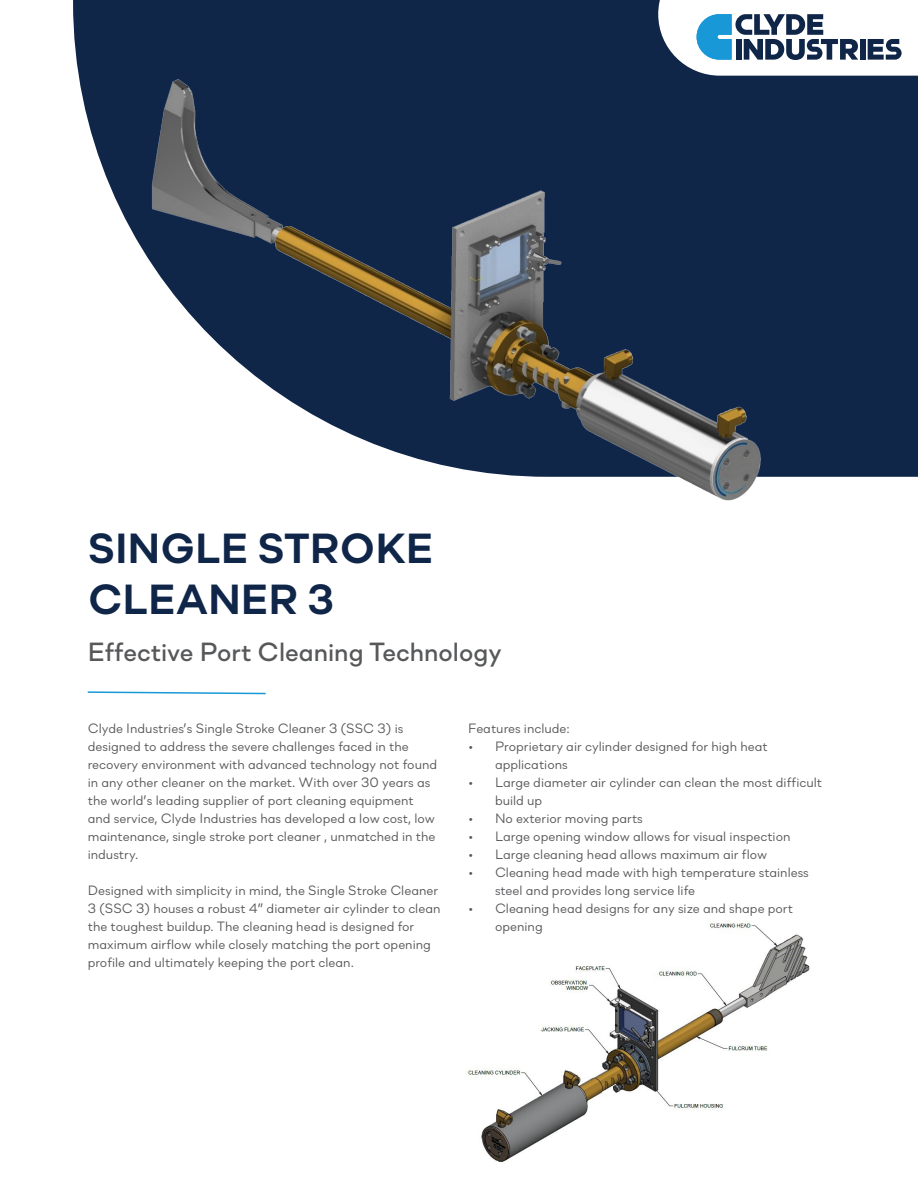
<style>
.page{position:relative;width:918px;height:1188px;background:#fff}
.page>*{position:absolute;margin:0;border:0;box-sizing:border-box;transform-origin:0 0}
.t1{font:700 42px/50.4px "Soin Sans Neue";letter-spacing:.01em;color:#102649}
.Subhead{font:500 26.25px "Soin Sans Neue";color:#57585a}
.Body_Copy{font:13.5px/18px "Soin Sans Neue";color:#57585a}
</style>
<div class="page">
<img style="left:467px;top:920px;width:343px;height:242px">
<svg style="left:87px;top:691px;width:179px;height:4px"></svg>
<img style="left:73px;top:0;width:845px;height:501px">
<p class="t1" style="left:88px;top:522px;width:347px">SINGLE STROKE<br>CLEANER 3</p>
<p class="Subhead" style="left:88px;top:630px;width:415px">Effective Port Cleaning Technology</p>
<p class="Body_Copy" style="left:88px;top:718px;width:351px">Clyde Industries’s Single Stroke Cleaner 3 (SSC 3) is designed to address the severe challenges faced in the recovery environment with advanced technology not found in any other cleaner on the market. With over 30 years as the world’s leading supplier of port cleaning equipment and service, Clyde Industries has developed a low cost, low maintenance, single stroke port cleaner , unmatched in the industry.</p>
<p class="Body_Copy" style="left:88px;top:880px;width:354px">Designed with simplicity in mind, the Single Stroke Cleaner 3 (SSC 3) houses a robust 4” diameter air cylinder to clean the toughest buildup. The cleaning head is designed for maximum airflow while closely matching the port opening profile and ultimately keeping the port clean.</p>
<p class="Body_Copy" style="left:468px;top:718px;width:103px">Features include:</p>
<p class="Body_Copy" style="left:495px;top:736px;width:274px;text-indent:-27px">• Proprietary air cylinder designed for high heat applications</p>
<p class="Body_Copy" style="left:495px;top:772px;width:329px;text-indent:-27px">• Large diameter air cylinder can clean the most difficult build up</p>
<p class="Body_Copy" style="left:468px;top:808px;width:176px">• No exterior moving parts</p>
<p class="Body_Copy" style="left:468px;top:826px;width:324px">• Large opening window allows for visual inspection</p>
<p class="Body_Copy" style="left:468px;top:844px;width:301px">• Large cleaning head allows maximum air flow</p>
<p class="Body_Copy" style="left:495px;top:862px;width:315px;text-indent:-27px">• Cleaning head made with high temperature stainless steel and provides long service life</p>
<p class="Body_Copy" style="left:495px;top:898px;width:300px;text-indent:-27px">• Cleaning head designs for any size and shape port opening</p>
</div>
